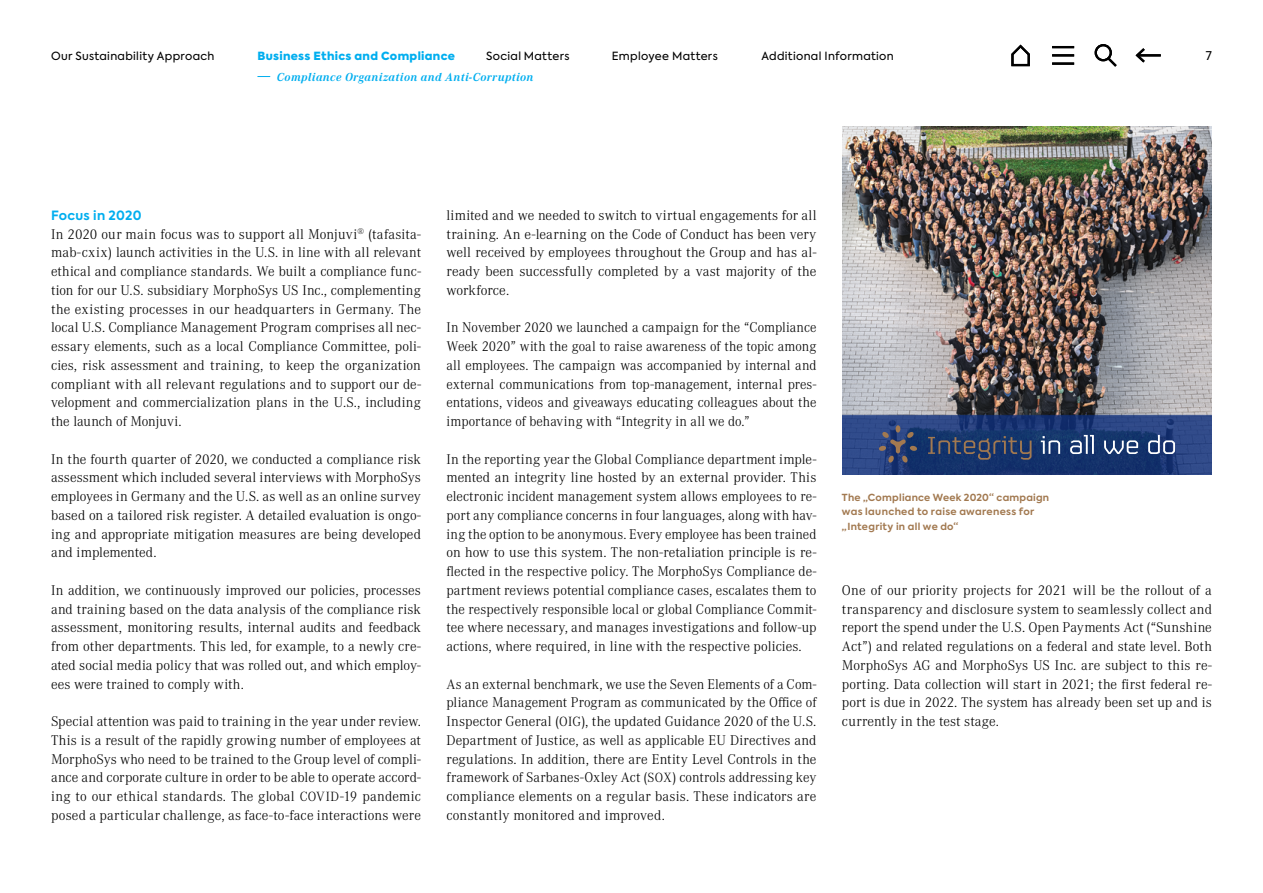
<style>
.page{position:relative;width:1263px;height:893px;background:#fff}
.page>*{position:absolute;margin:0;border:0;box-sizing:border-box;transform-origin:0 0}
.t1{font:300 14.7px/18.8px "Corporate A";letter-spacing:.005em;color:#000;text-align:justify}
.t2{font:700 12.75px "Axiforma";letter-spacing:.02em;color:#00aeef}
.t3{font:italic 700 12px "Corporate A";letter-spacing:.03em;color:#00aeef}
.t4{font:12px "Axiforma";color:#000}
.t5{font:11.25px "Axiforma";letter-spacing:.03em;color:#000}
.t6{font:900 11.25px "Axiforma";letter-spacing:.03em;color:#00aeef}
.t7{font:700 9.75px/14.2px "Axiforma";letter-spacing:.03em;color:#a27950}
.s1{font-size:13.8px}
</style>
<div class="page">
<img style="left:842px;top:126px;width:370px;height:348px">
<svg style="left:879px;top:432px;width:38px;height:31px"></svg>
<div style="left:895px;top:425px;width:5px;height:8px;background:#a27950;border-radius:50%"></div>
<svg style="left:928px;top:436px;width:103px;height:24px;background:#314165"></svg>
<svg style="left:1041px;top:436px;width:19px;height:18px"></svg>
<svg style="left:1070px;top:435px;width:24px;height:19px"></svg>
<svg style="left:1104px;top:440px;width:34px;height:14px"></svg>
<svg style="left:1148px;top:435px;width:27px;height:19px"></svg>
<svg style="left:257px;top:76px;width:13px;height:1px"></svg>
<hr style="left:1137px;top:54px;width:24px;height:2px;background:#000">
<svg style="left:1135px;top:48px;width:12px;height:15px"></svg>
<div style="left:1094px;top:44px;width:18px;height:17px;border:2px solid #000;border-radius:50%"></div>
<svg style="left:1105px;top:55px;width:12px;height:12px"></svg>
<svg style="left:1011px;top:44px;width:19px;height:23px"></svg>
<hr style="left:1052px;top:46px;width:22px;height:2px;background:#000">
<hr style="left:1052px;top:54px;width:22px;height:2px;background:#000">
<hr style="left:1052px;top:62px;width:22px;height:3px;background:#000">
<p class="t5" style="left:51px;top:48px;width:165px">Our Sustainability Approach</p>
<p class="t6" style="left:257px;top:48px;width:199px">Business Ethics and Compliance</p>
<p class="t5" style="left:486px;top:48px;width:85px">Social Matters</p>
<p class="t5" style="left:612px;top:48px;width:107px">Employee Matters</p>
<p class="t5" style="left:761px;top:48px;width:134px">Additional Information</p>
<p class="t3" style="left:277px;top:68px;width:258px">Compliance Organization and Anti-Corruption</p>
<p class="t4" style="left:1206px;top:48px;width:8px">7</p>
<p class="t2" style="left:51px;top:206px;width:92px">Focus in 2020</p>
<p class="t1" style="left:51px;top:225px;width:371px">In 2020 our main focus was to support all Monjuvi<sup>®</sup> (tafasita&shy;mab-cxix) launch activities in the U.S. in line with all relevant ethical and compliance standards. We built a compliance func&shy;tion for our U.S. subsidiary MorphoSys US Inc., complementing the existing processes in our headquarters in Germany. The local U.S. Compliance Management Program comprises all nec&shy;essary elements, such as a local Compliance Committee, poli&shy;cies, risk assessment and training, to keep the organization compliant with all relevant regulations and to support our de&shy;velopment and commercialization plans in the U.S., including the launch of Monjuvi.</p>
<p class="t1" style="left:51px;top:450px;width:371px">In the fourth quarter of 2020, we conducted a compliance risk assessment which included several interviews with MorphoSys employees in Germany and the U.S. as well as an online survey based on a tailored risk register. A detailed evaluation is ongo&shy;ing and appropriate mitigation measures are being developed and implemented.</p>
<p class="t1" style="left:51px;top:581px;width:371px">In addition, we continuously improved our policies, processes and training based on the data analysis of the compliance risk assessment, monitoring results, internal audits and feedback from other departments. This led, for example, to a newly cre&shy;ated social media policy that was rolled out, and which employ&shy;ees were trained to comply with.</p>
<p class="t1" style="left:51px;top:712px;width:371px">Special attention was paid to training in the year under review.<br>This is a result of the rapidly growing number of employees at MorphoSys who need to be trained to the Group level of compli&shy;ance and corporate culture in order to be able to operate accord&shy;ing to our ethical standards. The global <span class="s1">COVID</span>-19 pandemic posed a particular challenge, as face-to-face interactions were</p>
<p class="t1" style="left:446px;top:206px;width:371px">limited and we needed to switch to virtual engagements for all training. An e-learning on the Code of Conduct has been very well received by employees throughout the Group and has al&shy;ready been successfully completed by a vast majority of the workforce.</p>
<p class="t1" style="left:446px;top:318px;width:371px">In November 2020 we launched a campaign for the “Compliance Week 2020” with the goal to raise awareness of the topic among all employees. The campaign was accompanied by internal and external communications from top-management, internal pres&shy;entations, videos and giveaways educating colleagues about the importance of behaving with “Integrity in all we do.”</p>
<p class="t1" style="left:446px;top:450px;width:371px">In the reporting year the Global Compliance department imple&shy;mented an integrity line hosted by an external provider. This electronic incident management system allows employees to re&shy;port any compliance concerns in four languages, along with hav&shy;ing the option to be anonymous. Every employee has been trained on how to use this system. The non-retaliation principle is re&shy;flected in the respective policy. The MorphoSys Compliance de&shy;partment reviews potential compliance cases, escalates them to the respectively responsible local or global Compliance Commit&shy;tee where necessary, and manages investigations and follow-up actions, where required, in line with the respective policies.</p>
<p class="t1" style="left:446px;top:675px;width:371px">As an external benchmark, we use the Seven Elements of a Com&shy;pliance Management Program as communicated by the Office of Inspector General (<span class="s1">OIG</span>), the updated Guidance 2020 of the U.S.<br>Department of Justice, as well as applicable EU Directives and regulations. In addition, there are Entity Level Controls in the framework of Sarbanes-Oxley Act (<span class="s1">SOX</span>) controls addressing key compliance elements on a regular basis. These indicators are constantly monitored and improved.</p>
<p class="t7" style="left:842px;top:491px;width:209px">The „Compliance Week 2020“ campaign was launched to raise awareness for „Integrity in all we do“</p>
<p class="t1" style="left:842px;top:581px;width:371px">One of our priority projects for 2021 will be the rollout of a transparency and disclosure system to seamlessly collect and report the spend under the U.S. Open Payments Act (“Sunshine Act”) and related regulations on a federal and state level. Both MorphoSys AG and MorphoSys US Inc. are subject to this re&shy;porting. Data collection will start in 2021; the first federal re&shy;port is due in 2022. The system has already been set up and is currently in the test stage.</p>
</div>
